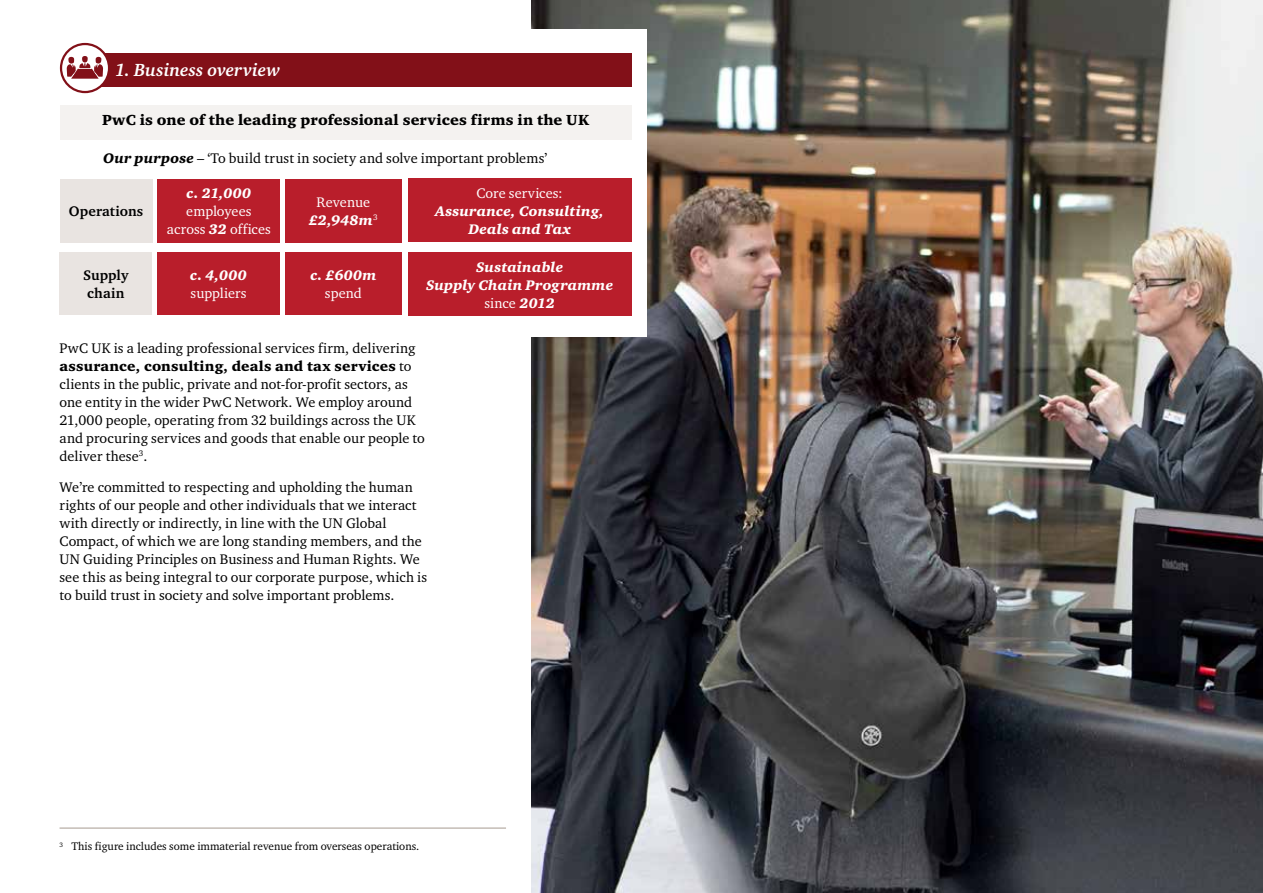
<style>
.page{position:relative;width:1263px;height:893px;background:#fff}
.page>*{position:absolute;margin:0;border:0;box-sizing:border-box;transform-origin:0 0}
.t1{font:italic 700 18px "Charter ITC Std";letter-spacing:.005em;color:#fff}
.t2{font:900 15px "Charter ITC Std";letter-spacing:.015em;color:#000}
.t3{font:14.25px/18px "Charter ITC Std";letter-spacing:.005em;color:#000}
.t4{font:italic 900 14.25px/18px "Charter ITC Std";letter-spacing:.015em;color:#fff;text-align:center}
.t5{font:14.25px/18px "Charter ITC Std";letter-spacing:.005em;color:#fff;text-align:center}
.t6{font:700 14.25px/18px "Charter ITC Std";letter-spacing:.01em;color:#000}
.t7{font:11.25px "Charter ITC Std";color:#000}
.s1{font-weight:900;font-style:italic}
.s2{font-weight:400;font-style:normal}
.s3{font-weight:900}
</style>
<div class="page">
<img style="left:531px;top:0;width:732px;height:893px">
<div style="left:52px;top:30px;width:594px;height:307px;background:#fff"></div>
<div style="left:85px;top:53px;width:546px;height:34px;background:#821018"></div>
<div style="left:60px;top:106px;width:571px;height:34px;background:#f4f2f0"></div>
<div style="left:158px;top:179px;width:122px;height:64px;background:#b91e2b"></div>
<div style="left:157px;top:253px;width:123px;height:62px;background:#b91e2b"></div>
<div style="left:60px;top:179px;width:92px;height:64px;background:#e9e4e1"></div>
<div style="left:60px;top:253px;width:92px;height:62px;background:#e9e4e1"></div>
<div style="left:285px;top:179px;width:116px;height:64px;background:#b91e2b"></div>
<div style="left:285px;top:253px;width:116px;height:62px;background:#b91e2b"></div>
<div style="left:408px;top:179px;width:223px;height:63px;background:#b91e2b"></div>
<div style="left:408px;top:253px;width:223px;height:63px;background:#b91e2b"></div>
<svg style="left:61px;top:44px;width:48px;height:48px"></svg>
<div style="left:60px;top:43px;width:50px;height:50px;border:2px solid #821018;border-radius:50%"></div>
<hr style="left:60px;top:827px;width:446px;height:2px;background:#b0a69d">
<svg style="left:67px;top:56px;width:36px;height:23px"></svg>
<p class="t1" style="left:115px;top:59px;width:167px">1. Business overview</p>
<p class="t2" style="left:102px;top:111px;width:488px">PwC is one of the leading professional services firms in the UK</p>
<p class="t3" style="left:103px;top:148px;width:446px"><span class="s1">Our purpose</span> – ‘To build trust in society and solve important problems’</p>
<p class="t4" style="left:186px;top:184px;width:66px">c. 21,000</p>
<p class="t5" style="left:167px;top:202px;width:105px">employees across <span class="s1">32</span> offices</p>
<p class="t4" style="left:190px;top:266px;width:58px">c. 4,000</p>
<p class="t5" style="left:191px;top:284px;width:57px">suppliers</p>
<p class="t5" style="left:476px;top:184px;width:88px">Core services:</p>
<p class="t4" style="left:435px;top:202px;width:171px">Assurance, Consulting,<br>Deals and Tax</p>
<p class="t4" style="left:426px;top:258px;width:189px">Sustainable<br>Supply Chain Programme <span class="s2">since</span> 2012</p>
<p class="t5" style="left:309px;top:193px;width:70px">Revenue <span class="s1">£2,948m</span><sup>3</sup></p>
<p class="t6" style="left:69px;top:202px;width:76px">Operations</p>
<p class="t6" style="left:83px;top:266px;width:47px">Supply chain</p>
<p class="t4" style="left:310px;top:266px;width:68px">c. £600m</p>
<p class="t5" style="left:325px;top:284px;width:39px">spend</p>
<p class="t3" style="left:60px;top:339px;width:367px">PwC UK is a leading professional services firm, delivering <span class="s3">assurance, consulting, deals and tax services</span> to clients in the public, private and not-for-profit sectors, as one entity in the wider PwC Network. We employ around 21,000 people, operating from 32 buildings across the UK and procuring services and goods that enable our people to deliver these<sup>3</sup>.</p>
<p class="t3" style="left:60px;top:477px;width:369px">We’re committed to respecting and upholding the human rights of our people and other individuals that we interact with directly or indirectly, in line with the UN Global Compact, of which we are long standing members, and the UN Guiding Principles on Business and Human Rights. We see this as being integral to our corporate purpose, which is to build trust in society and solve important problems.</p>
<p class="t7" style="left:60px;top:840px;width:361px"><sup>3</sup> This figure includes some immaterial revenue from overseas operations.</p>
</div>
